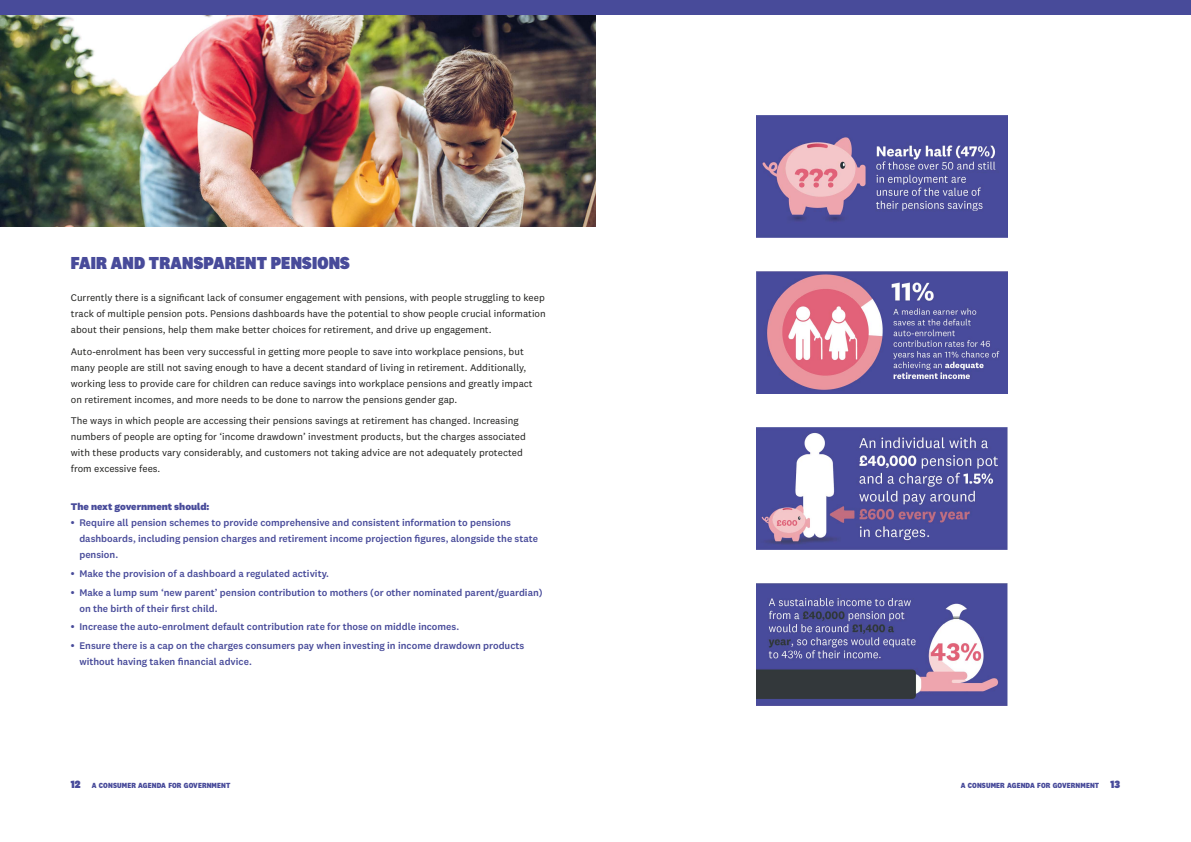
<style>
.page{position:relative;width:1191px;height:842px;background:#fff}
.page>*{position:absolute;margin:0;border:0;box-sizing:border-box;transform-origin:0 0}
.t1{font:900 18px "National 2 Narrow";letter-spacing:.01em;color:#484b9a}
.t2{font:10px/16px "National 2";color:#1d1d1b}
.t3{font:500 10px/16px "National 2";color:#484b9a}
.t4{font:800 10px "National 2";color:#484b9a}
.t5{font:800 7.7px "National 2 Narrow";letter-spacing:.015em;color:#484b9a}
.s1{font-weight:900;font-size:11px}
</style>
<div class="page">
<img style="left:0;top:14px;width:595px;height:213px">
<div style="left:0;top:0;width:1191px;height:14px;background:#484b9a"></div>
<img style="left:756px;top:271px;width:251px;height:122px">
<img style="left:756px;top:116px;width:251px;height:122px">
<img style="left:756px;top:583px;width:251px;height:122px">
<img style="left:756px;top:427px;width:251px;height:122px">
<h1 class="t1" style="left:71px;top:252px;width:280px">FAIR AND TRANSPARENT PENSIONS</h1>
<p class="t2" style="left:71px;top:289px;width:476px;text-align:justify">Currently there is a significant lack of consumer engagement with pensions, with people struggling to keep track of multiple pension pots. Pensions dashboards have the potential to show people crucial information about their pensions, help them make better choices for retirement, and drive up engagement.</p>
<p class="t2" style="left:71px;top:343px;width:463px">Auto-enrolment has been very successful in getting more people to save into workplace pensions, but many people are still not saving enough to have a decent standard of living in retirement. Additionally, working less to provide care for children can reduce savings into workplace pensions and greatly impact on retirement incomes, and more needs to be done to narrow the pensions gender gap.</p>
<p class="t2" style="left:71px;top:413px;width:456px">The ways in which people are accessing their pensions savings at retirement has changed. Increasing numbers of people are opting for ‘income drawdown’ investment products, but the charges associated with these products vary considerably, and customers not taking advice are not adequately protected from excessive fees.</p>
<p class="t4" style="left:71px;top:500px;width:140px">The next government should:</p>
<p class="t3" style="left:79px;top:514px;width:460px;text-indent:-8px">• Require all pension schemes to provide comprehensive and consistent information to pensions dashboards, including pension charges and retirement income projection figures, alongside the state pension.</p>
<p class="t3" style="left:71px;top:565px;width:260px">• Make the provision of a dashboard a regulated activity.</p>
<p class="t3" style="left:79px;top:584px;width:465px;text-indent:-8px">• Make a lump sum ‘new parent’ pension contribution to mothers (or other nominated parent/guardian) on the birth of their first child.</p>
<p class="t3" style="left:71px;top:619px;width:390px">• Increase the auto-enrolment default contribution rate for those on middle incomes.</p>
<p class="t3" style="left:79px;top:638px;width:446px;text-indent:-8px">• Ensure there is a cap on the charges consumers pay when investing in income drawdown products without having taken financial advice.</p>
<p class="t5" style="left:71px;top:781px;width:161px"><span class="s1">12</span> A CONSUMER AGENDA FOR GOVERNMENT</p>
<p class="t5" style="left:960px;top:781px;width:161px">A CONSUMER AGENDA FOR GOVERNMENT <span class="s1">13</span></p>
</div>
